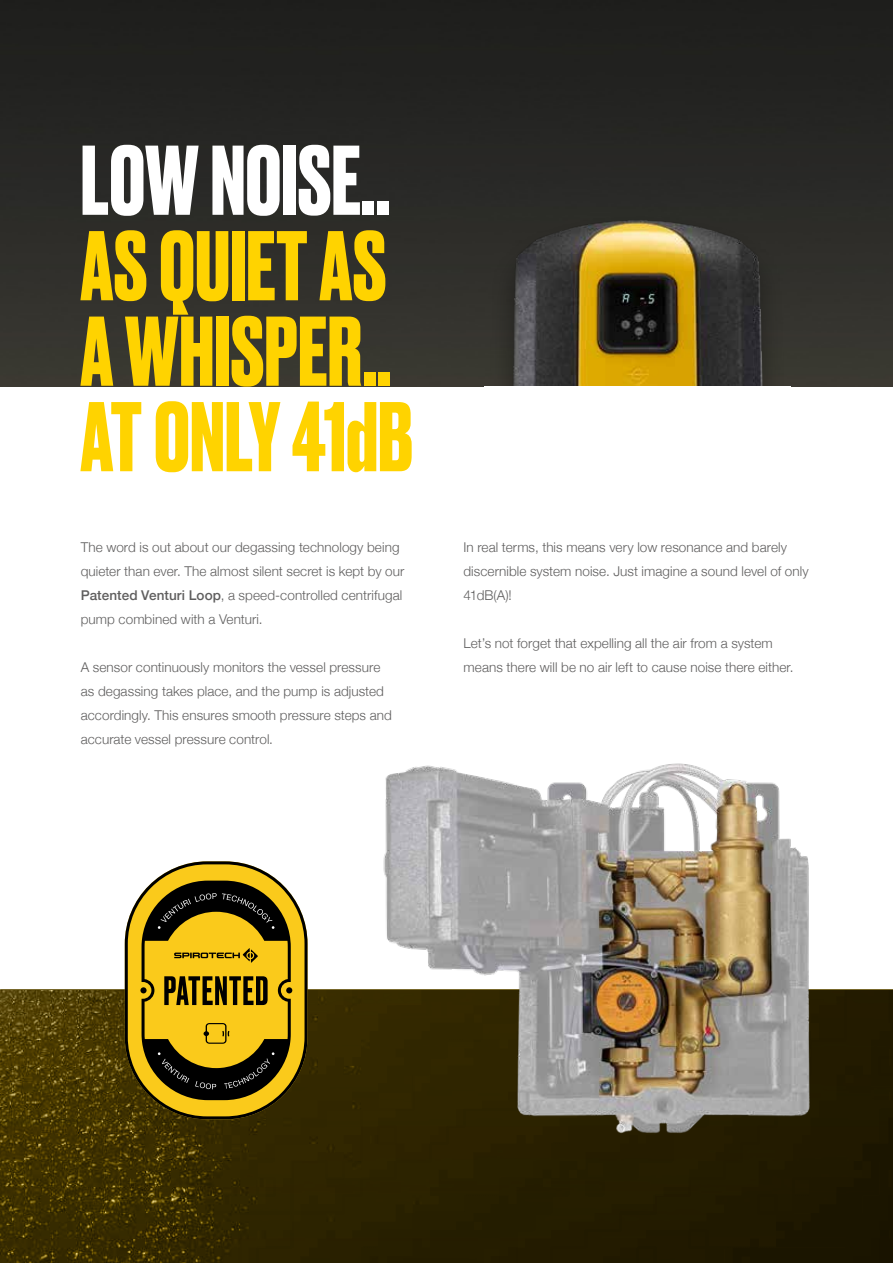
<style>
.page{position:relative;width:893px;height:1263px;background:#fff}
.page>*{position:absolute;margin:0;border:0;box-sizing:border-box;transform-origin:0 0}
.t1{font:700 93px/85.5px "Druk";letter-spacing:.005em;color:#ffd300}
.t2{font:700 93px "Druk";letter-spacing:.005em;color:#fff}
.t3{font:300 13.5px/24px "Helvetica Neue";letter-spacing:.005em;color:#5f5e5e}
.s1{font-weight:500}
</style>
<div class="page">
<img style="left:0;top:989px;width:893px;height:274px">
<img style="left:374px;top:763px;width:461px;height:386px">
<img style="left:0;top:0;width:893px;height:386px">
<img style="left:485px;top:203px;width:306px;height:183px">
<svg style="left:125px;top:861px;width:183px;height:258px;fill:#faca1b"></svg>
<svg style="left:142px;top:881px;width:150px;height:219px;background:#957913"></svg>
<h1 class="t2" style="left:81px;top:117px;width:310px">LOW NOISE..</h1>
<h1 class="t1" style="left:81px;top:218px;width:333px">AS QUIET AS<br>A WHISPER..<br>AT ONLY 41dB</h1>
<p class="t3" style="left:81px;top:534px;width:325px">The word is out about our degassing technology being quieter than ever. The almost silent secret is kept by our <span class="s1">Patented Venturi Loop</span>, a speed-controlled centrifugal pump combined with a Venturi.</p>
<p class="t3" style="left:81px;top:654px;width:313px">A sensor continuously monitors the vessel pressure as degassing takes place, and the pump is adjusted accordingly. This ensures smooth pressure steps and accurate vessel pressure control.</p>
<p class="t3" style="left:463px;top:534px;width:347px">In real terms, this means very low resonance and barely discernible system noise. Just imagine a sound level of only<br>41dB(A)!</p>
<p class="t3" style="left:463px;top:630px;width:332px">Let’s not forget that expelling all the air from a system means there will be no air left to cause noise there either.</p>
</div>
